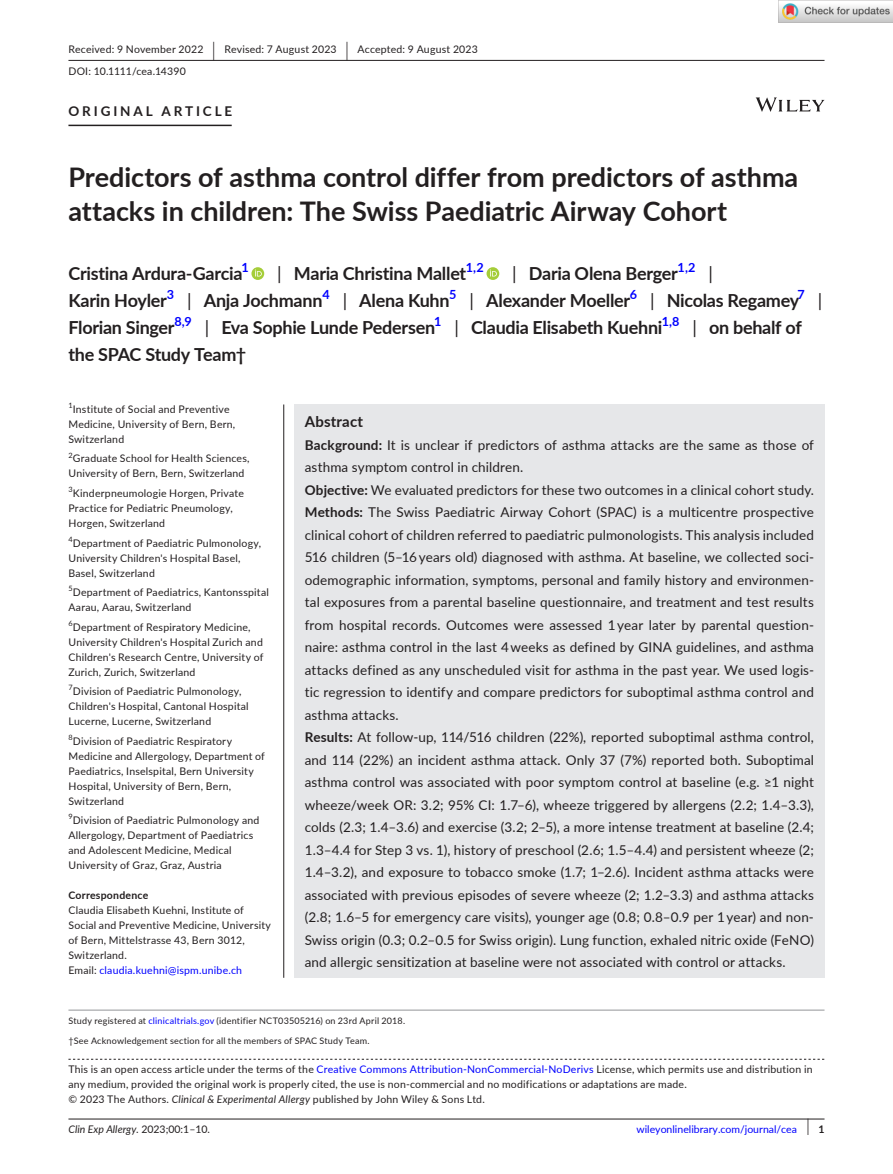
<style>
.page{position:relative;width:893px;height:1174px;background:#fff}
.page>*{position:absolute;margin:0;border:0;box-sizing:border-box;transform-origin:0 0}
.t1{font:700 27px/34.5px "Lato";letter-spacing:-.005em;color:#231f20}
.t2{font:700 18px "Lato";letter-spacing:-.015em;color:#231f20}
.t3{font:18px "Lato";color:#231f20}
.t4{font:700 15px "Lato";letter-spacing:.015em;color:#231f20}
.t5{font:13.5px/22.5px "Lato";letter-spacing:.01em;color:#231f20}
.t6{font:700 13.5px "Lato";letter-spacing:.215em;color:#231f20}
.t7{font:700 12.6px "Lato";color:#00f}
.t8{font:10.5px/15px "Lato";letter-spacing:.02em;color:#231f20}
.t9{font:10.5px "Lato";color:#00f}
.t10{font:italic 10.5px "Lato";color:#231f20}
.t11{font:700 10.5px "Lato";letter-spacing:.02em;color:#231f20}
.t12{font:9px/19.5px "Lato";letter-spacing:.025em;color:#231f20}
.t13{font:7.35px "Lato";color:#231f20}
.s1{font-size:19.65px}
.s2{font-weight:400}
.s3{color:#00f}
.s4{font-weight:700}
.s5{font-style:italic}
.s6{font-style:normal}
.s7{font-size:17.4px;color:#231f20}
.s8{font-weight:700;color:#231f20}
</style>
<div class="page">
<hr style="left:68px;top:1118px;width:756px;height:1px;background:#231f20">
<svg style="left:756px;top:97px;width:68px;height:15px"></svg>
<hr style="left:68px;top:60px;width:756px;height:1px;background:#231f20">
<hr style="left:68px;top:125px;width:164px;height:1px;background:#231f20">
<svg style="left:251px;top:267px;width:13px;height:13px"></svg>
<svg style="left:255px;top:269px;width:7px;height:7px"></svg>
<svg style="left:487px;top:267px;width:12px;height:13px"></svg>
<svg style="left:490px;top:269px;width:7px;height:7px"></svg>
<svg style="left:68px;top:1058px;width:756px;height:1px"></svg>
<hr style="left:68px;top:1009px;width:756px;height:1px;background:#939598">
<div style="left:294px;top:404px;width:530px;height:573px;background:#e6e7e9"></div>
<hr style="left:283px;top:404px;width:1px;height:573px;background:#231f20">
<img style="left:779px;top:0;width:114px;height:23px">
<p class="t8" style="left:68px;top:38px;width:411px;line-height:21.8px">Received: 9 November 2022 <span class="s1">|</span> Revised: 7 August 2023 <span class="s1">|</span> Accepted: 9 August 2023<br>DOI: 10.1111/cea.14390</p>
<p class="t6" style="left:68px;top:101px;width:165px">ORIGINAL ARTICLE</p>
<h1 class="t1" style="left:68px;top:159px;width:731px">Predictors of asthma control differ from predictors of asthma attacks in children: The Swiss Paediatric Airway Cohort</h1>
<h2 class="t2" style="left:68px;top:260px;width:176px">Cristina Ardura-Garcia</h2>
<p class="t7" style="left:241px;top:258px;width:9px">1</p>
<h2 class="t2" style="left:277px;top:260px;width:191px"><span class="s2">|</span> Maria Christina Mallet</h2>
<p class="t7" style="left:466px;top:258px;width:19px">1,2</p>
<h2 class="t2" style="left:512px;top:260px;width:167px"><span class="s2">|</span> Daria Olena Berger</h2>
<p class="t7" style="left:678px;top:258px;width:19px">1,2</p>
<h2 class="t3" style="left:709px;top:260px;width:6px">|</h2>
<h2 class="t2" style="left:68px;top:287px;width:100px">Karin Hoyler</h2>
<p class="t7" style="left:167px;top:285px;width:9px">3</p>
<h2 class="t2" style="left:187px;top:287px;width:137px"><span class="s2">|</span> Anja Jochmann</h2>
<p class="t7" style="left:322px;top:285px;width:9px">4</p>
<h2 class="t2" style="left:343px;top:287px;width:108px"><span class="s2">|</span> Alena Kuhn</h2>
<p class="t7" style="left:449px;top:285px;width:9px">5</p>
<h2 class="t2" style="left:470px;top:287px;width:162px"><span class="s2">|</span> Alexander Moeller</h2>
<p class="t7" style="left:630px;top:285px;width:9px">6</p>
<h2 class="t2" style="left:650px;top:287px;width:151px"><span class="s2">|</span> Nicolas Regamey</h2>
<p class="t7" style="left:797px;top:285px;width:9px">7</p>
<h2 class="t3" style="left:818px;top:287px;width:6px">|</h2>
<h2 class="t2" style="left:68px;top:314px;width:108px">Florian Singer</h2>
<p class="t7" style="left:174px;top:312px;width:19px">8,9</p>
<h2 class="t2" style="left:205px;top:314px;width:232px"><span class="s2">|</span> Eva Sophie Lunde Pedersen</h2>
<p class="t7" style="left:434px;top:312px;width:9px">1</p>
<h2 class="t2" style="left:454px;top:314px;width:209px"><span class="s2">|</span> Claudia Elisabeth Kuehni</h2>
<p class="t7" style="left:662px;top:312px;width:19px">1,8</p>
<h2 class="t2" style="left:692px;top:314px;width:111px"><span class="s2">|</span> on behalf of</h2>
<h2 class="t2" style="left:68px;top:341px;width:179px">the SPAC Study Team†</h2>
<p class="t8" style="left:68px;top:401px;width:168px"><sup>1</sup>Institute of Social and Preventive<br>Medicine, University of Bern, Bern,<br>Switzerland</p>
<p class="t8" style="left:68px;top:451px;width:183px"><sup>2</sup>Graduate School for Health Sciences,<br>University of Bern, Bern, Switzerland</p>
<p class="t8" style="left:68px;top:485px;width:177px"><sup>3</sup>Kinderpneumologie Horgen, Private<br>Practice for Pediatric Pneumology,<br>Horgen, Switzerland</p>
<p class="t8" style="left:68px;top:535px;width:194px"><sup>4</sup>Department of Paediatric Pulmonology,<br>University Children's Hospital Basel,<br>Basel, Switzerland</p>
<p class="t8" style="left:68px;top:584px;width:202px"><sup>5</sup>Department of Paediatrics, Kantonsspital<br>Aarau, Aarau, Switzerland</p>
<p class="t8" style="left:68px;top:619px;width:197px"><sup>6</sup>Department of Respiratory Medicine, University Children's Hospital Zurich and Children's Research Centre, University of Zurich, Zurich, Switzerland</p>
<p class="t8" style="left:68px;top:683px;width:182px"><sup>7</sup>Division of Paediatric Pulmonology,<br>Children's Hospital, Cantonal Hospital<br>Lucerne, Lucerne, Switzerland</p>
<p class="t8" style="left:68px;top:733px;width:198px"><sup>8</sup>Division of Paediatric Respiratory Medicine and Allergology, Department of Paediatrics, Inselspital, Bern University Hospital, University of Bern, Bern, Switzerland</p>
<p class="t13" style="left:68px;top:811px;width:6px">9</p>
<p class="t8" style="left:68px;top:812px;width:192px;text-indent:4px">Division of Paediatric Pulmonology and Allergology, Department of Paediatrics and Adolescent Medicine, Medical University of Graz, Graz, Austria</p>
<p class="t11" style="left:68px;top:887px;width:81px">Correspondence</p>
<p class="t8" style="left:68px;top:902px;width:204px">Claudia Elisabeth Kuehni, Institute of Social and Preventive Medicine, University of Bern, Mittelstrasse 43, Bern 3012, Switzerland.<br>Email: <span class="s3">claudia.kuehni@ispm.unibe.ch</span></p>
<p class="t4" style="left:305px;top:410px;width:60px">Abstract</p>
<p class="t5" style="left:305px;top:433px;width:511px"><span class="s4">Background:</span> It is unclear if predictors of asthma attacks are the same as those of asthma symptom control in children.<br><span class="s4">Objective:</span> We evaluated predictors for these two outcomes in a clinical cohort study.<br><span class="s4">Methods:</span> The Swiss Paediatric Airway Cohort (SPAC) is a multicentre prospective clinical cohort of children referred to paediatric pulmonologists. This analysis included 516 children (5–16 years old) diagnosed with asthma. At baseline, we collected soci&shy;odemographic information, symptoms, personal and family history and environmen&shy;tal exposures from a parental baseline questionnaire, and treatment and test results from hospital records. Outcomes were assessed 1 year later by parental question&shy;naire: asthma control in the last 4 weeks as defined by GINA guidelines, and asthma attacks defined as any unscheduled visit for asthma in the past year. We used logis&shy;tic regression to identify and compare predictors for suboptimal asthma control and asthma attacks.<br><span class="s4">Results:</span> At follow-up, 114/516 children (22%), reported suboptimal asthma control, and 114 (22%) an incident asthma attack. Only 37 (7%) reported both. Suboptimal asthma control was associated with poor symptom control at baseline (e.g. ≥1 night wheeze/week OR: 3.2; 95% CI: 1.7–6), wheeze triggered by allergens (2.2; 1.4–3.3), colds (2.3; 1.4–3.6) and exercise (3.2; 2–5), a more intense treatment at baseline (2.4; 1.3–4.4 for Step 3 vs. 1), history of preschool (2.6; 1.5–4.4) and persistent wheeze (2; 1.4–3.2), and exposure to tobacco smoke (1.7; 1–2.6). Incident asthma attacks were associated with previous episodes of severe wheeze (2; 1.2–3.3) and asthma attacks (2.8; 1.6–5 for emergency care visits), younger age (0.8; 0.8–0.9 per 1 year) and non-Swiss origin (0.3; 0.2–0.5 for Swiss origin). Lung function, exhaled nitric oxide (FeNO) and allergic sensitization at baseline were not associated with control or attacks.</p>
<p class="t12" style="left:68px;top:1010px;width:338px">Study registered at <span class="s3">clinicaltrials.gov</span> (identifier NCT03505216) on 23rd April 2018. †See Acknowledgement section for all the members of SPAC Study Team.</p>
<p class="t8" style="left:68px;top:1061px;width:746px">This is an open access article under the terms of the <span class="s3">Creative Commons Attribution-NonCommercial-NoDerivs</span> License, which permits use and distribution in any medium, provided the original work is properly cited, the use is non-commercial and no modifications or adaptations are made.<br>© 2023 The Authors. <span class="s5">Clinical &amp; Experimental Allergy</span> published by John Wiley &amp; Sons Ltd.</p>
<p class="t10" style="left:68px;top:1121px;width:143px">Clin Exp Allergy. <span class="s6">2023;00:1–10.</span></p>
<p class="t9" style="left:636px;top:1121px;width:190px">wileyonlinelibrary.com/journal/cea <span class="s7">|</span> <span class="s8">1</span></p>
</div>
